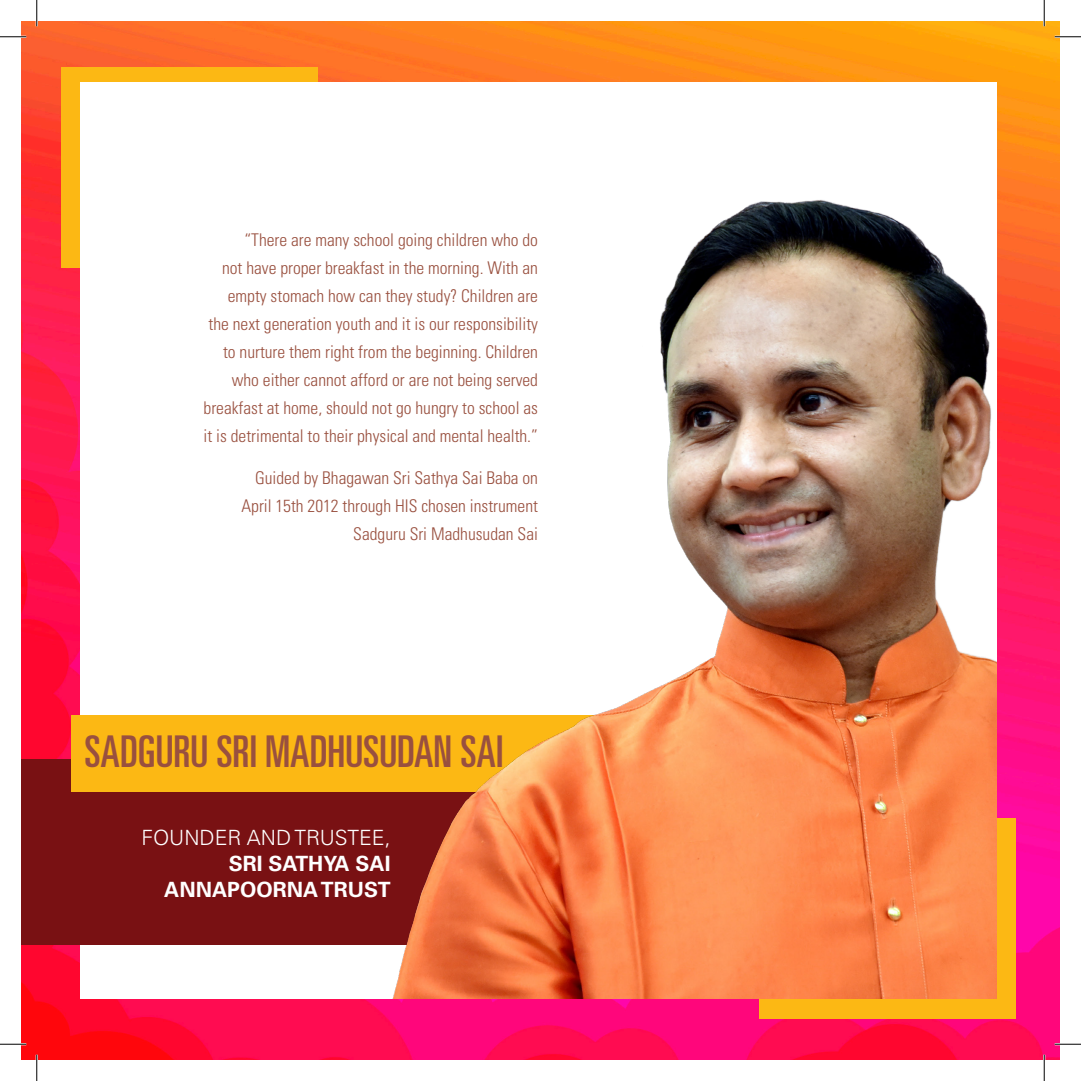
<style>
.page{position:relative;width:1081px;height:1081px;background:#fff}
.page>*{position:absolute;margin:0;border:0;box-sizing:border-box;transform-origin:0 0}
.t1{font:ultra-condensed 43.75px "Univers LT Std";color:#99503f}
.t2{font:700 21px/26.2px "Univers LT Std";color:#fff;text-align:right}
.t3{font:300 condensed 17.5px/28px "Univers LT Std";color:#99503f;text-align:right}
.s1{font-weight:300}
</style>
<div class="page">
<img style="left:22px;top:22px;width:1037px;height:1037px">
<div style="left:62px;top:67px;width:256px;height:200px;background:#fcb814"></div>
<div style="left:759px;top:818px;width:256px;height:201px;background:#fcb814"></div>
<div style="left:80px;top:82px;width:916px;height:916px;background:#fff"></div>
<div style="left:22px;top:759px;width:650px;height:185px;background:#791113"></div>
<div style="left:71px;top:715px;width:606px;height:77px;background:#fcb814"></div>
<img style="left:244px;top:200px;width:752px;height:798px">
<hr style="left:0;top:36px;width:26px;height:2px;background:#fff">
<hr style="left:1054px;top:36px;width:27px;height:2px;background:#fff">
<hr style="left:0;top:1043px;width:26px;height:2px;background:#fff">
<hr style="left:1054px;top:1043px;width:27px;height:2px;background:#fff">
<hr style="left:36px;top:0;width:2px;height:26px;background:#fff">
<hr style="left:36px;top:1054px;width:2px;height:27px;background:#fff">
<hr style="left:1043px;top:0;width:2px;height:26px;background:#fff">
<hr style="left:1043px;top:1054px;width:2px;height:27px;background:#fff">
<svg style="left:0;top:36px;width:26px;height:1px"></svg>
<svg style="left:1054px;top:36px;width:27px;height:1px"></svg>
<svg style="left:0;top:1043px;width:26px;height:1px"></svg>
<svg style="left:1054px;top:1043px;width:27px;height:1px"></svg>
<svg style="left:36px;top:0;width:1px;height:26px"></svg>
<svg style="left:36px;top:1054px;width:1px;height:27px"></svg>
<svg style="left:1043px;top:0;width:1px;height:26px"></svg>
<svg style="left:1043px;top:1054px;width:1px;height:27px"></svg>
<p class="t3" style="left:204px;top:226px;width:336px">“There are many school going children who do<br>not have proper breakfast in the morning. With an empty stomach how can they study? Children are the next generation youth and it is our responsibility to nurture them right from the beginning. Children who either cannot afford or are not being served breakfast at home, should not go hungry to school as it is detrimental to their physical and mental health.”</p>
<p class="t3" style="left:241px;top:464px;width:298px">Guided by Bhagawan Sri Sathya Sai Baba on<br>April 15th 2012 through HIS chosen instrument<br>Sadguru Sri Madhusudan Sai</p>
<p class="t1" style="left:84px;top:727px;width:420px">SADGURU SRI MADHUSUDAN SAI</p>
<p class="t2" style="left:142px;top:824px;width:250px"><span class="s1">FOUNDER AND TRUSTEE,<br></span>SRI SATHYA SAI<br>ANNAPOORNA TRUST</p>
</div>
